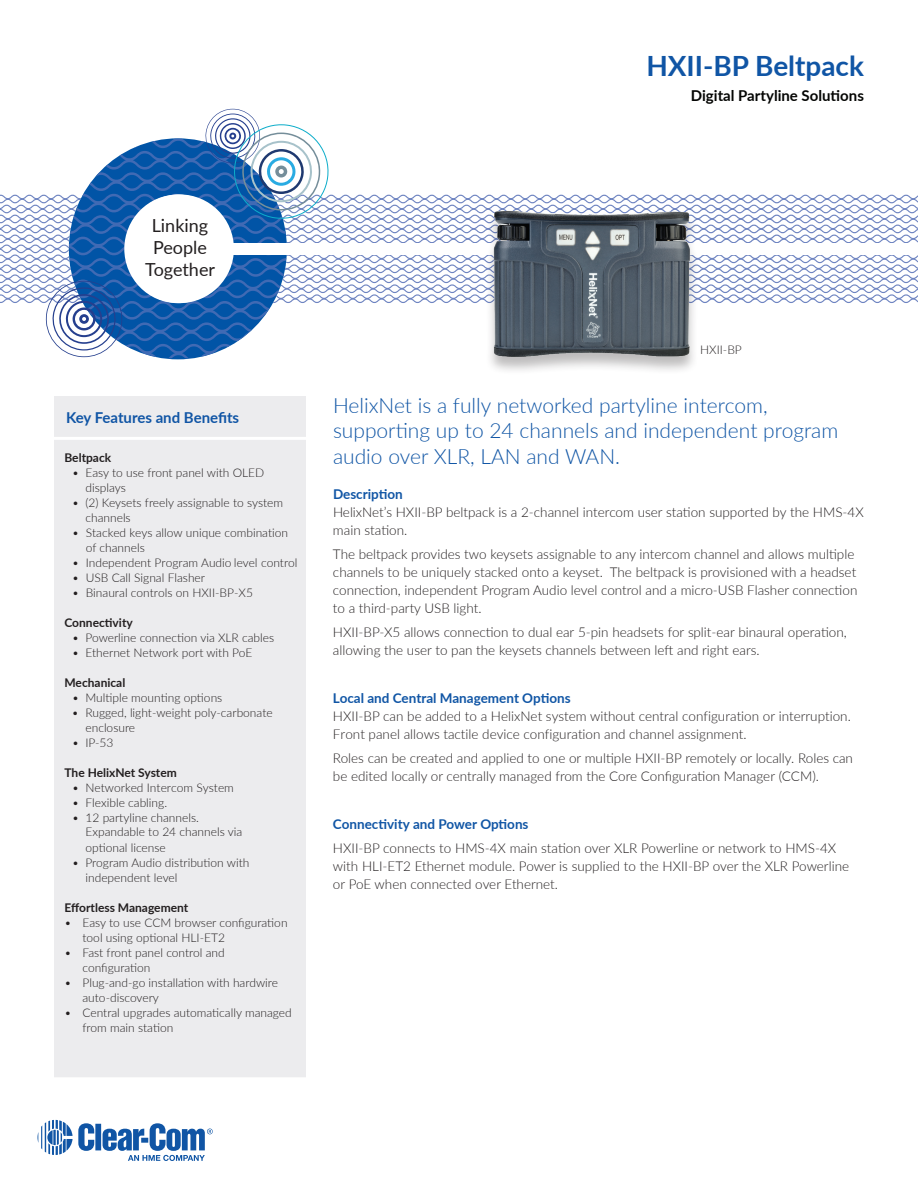
<style>
.page{position:relative;width:918px;height:1188px;background:#fff}
.page>*{position:absolute;margin:0;border:0;box-sizing:border-box;transform-origin:0 0}
.t1{font:700 27.9px "Lato";color:#1055a5}
.t2{font:300 21px/25.5px "Lato";color:#1055a5}
.t3{font:18px/21.6px "Lato";color:#231f20;text-align:center}
.t4{font:700 15px "Lato";color:#040503}
.t5{font:700 15px "Lato";color:#1055a5}
.t6{font:300 13.5px/18px "Lato";color:#231f20}
.t7{font:700 13.5px "Lato";color:#1055a5}
.t8{font:300 12px/15px "Lato";color:#231f20}
.t9{font:700 12px "Lato";color:#231f20}
</style>
<div class="page">
<svg style="left:37px;top:1120px;width:176px;height:41px"></svg>
<div style="left:54px;top:396px;width:252px;height:681px;background:#ececee"></div>
<hr style="left:54px;top:437px;width:252px;height:3px;background:#fff">
<svg style="left:0;top:109px;width:918px;height:249px"></svg>
<h1 class="t1" style="left:646px;top:46px;width:219px">HXII-BP Beltpack</h1>
<p class="t4" style="left:691px;top:85px;width:175px">Digital Partyline Solutions</p>
<h3 class="t3" style="left:145px;top:214px;width:71px">Linking<br>People<br>Together</h3>
<p class="t5" style="left:66px;top:407px;width:175px">Key Features and Benefits</p>
<p class="t9" style="left:64px;top:448px;width:48px">Beltpack</p>
<p class="t8" style="left:86px;top:464px;width:180px;text-indent:-14px">• Easy to use front panel with OLED displays</p>
<p class="t8" style="left:86px;top:494px;width:199px;text-indent:-13px">• (2) Keysets freely assignable to system channels</p>
<p class="t8" style="left:86px;top:524px;width:204px;text-indent:-13px">• Stacked keys allow unique combination of channels</p>
<p class="t8" style="left:72px;top:554px;width:227px">• Independent Program Audio level control</p>
<p class="t8" style="left:72px;top:569px;width:134px">• USB Call Signal Flasher</p>
<p class="t8" style="left:72px;top:584px;width:182px">• Binaural controls on HXII-BP-X5</p>
<p class="t9" style="left:64px;top:613px;width:70px">Connectivity</p>
<p class="t8" style="left:72px;top:629px;width:204px">• Powerline connection via XLR cables</p>
<p class="t8" style="left:72px;top:644px;width:182px">• Ethernet Network port with PoE</p>
<p class="t9" style="left:64px;top:673px;width:62px">Mechanical</p>
<p class="t8" style="left:72px;top:689px;width:152px">• Multiple mounting options</p>
<p class="t8" style="left:86px;top:704px;width:189px;text-indent:-14px">• Rugged, light-weight poly-carbonate enclosure</p>
<p class="t8" style="left:72px;top:734px;width:43px">• IP-53</p>
<p class="t9" style="left:64px;top:763px;width:114px">The HelixNet System</p>
<p class="t8" style="left:72px;top:779px;width:163px">• Networked Intercom System</p>
<p class="t8" style="left:72px;top:794px;width:97px">• Flexible cabling.</p>
<p class="t8" style="left:86px;top:810px;width:158px;line-height:14.4px;text-indent:-14px">• 12 partyline channels.<br>Expandable to 24 channels via</p>
<p class="t8" style="left:86px;top:839px;width:82px">optional license</p>
<p class="t8" style="left:86px;top:854px;width:165px;text-indent:-14px">• Program Audio distribution with independent level</p>
<p class="t9" style="left:65px;top:898px;width:125px">Effortless Management</p>
<p class="t8" style="left:83px;top:914px;width:207px;text-indent:-18px">• Easy to use CCM browser configuration tool using optional HLI-ET2</p>
<p class="t8" style="left:82px;top:944px;width:144px;text-indent:-18px">• Fast front panel control and configuration</p>
<p class="t8" style="left:82px;top:974px;width:197px;text-indent:-18px">• Plug-and-go installation with hardwire auto-discovery</p>
<p class="t8" style="left:83px;top:1004px;width:211px;text-indent:-18px">• Central upgrades automatically managed from main station</p>
<p class="t8" style="left:700px;top:342px;width:43px">HXII-BP</p>
<h2 class="t2" style="left:333px;top:392px;width:507px">HelixNet is a fully networked partyline intercom, supporting up to 24 channels and independent program audio over XLR, LAN and WAN.</h2>
<p class="t7" style="left:333px;top:485px;width:71px">Description</p>
<p class="t6" style="left:333px;top:503px;width:532px">HelixNet’s HXII-BP beltpack is a 2-channel intercom user station supported by the HMS-4X main station.</p>
<p class="t6" style="left:333px;top:545px;width:526px">The beltpack provides two keysets assignable to any intercom channel and allows multiple channels to be uniquely stacked onto a keyset. The beltpack is provisioned with a headset connection, independent Program Audio level control and a micro-USB Flasher connection to a third-party USB light.</p>
<p class="t6" style="left:333px;top:623px;width:515px">HXII-BP-X5 allows connection to dual ear 5-pin headsets for split-ear binaural operation, allowing the user to pan the keysets channels between left and right ears.</p>
<p class="t7" style="left:333px;top:689px;width:239px">Local and Central Management Options</p>
<p class="t6" style="left:333px;top:707px;width:519px">HXII-BP can be added to a HelixNet system without central configuration or interruption.<br>Front panel allows tactile device configuration and channel assignment.</p>
<p class="t6" style="left:333px;top:749px;width:522px">Roles can be created and applied to one or multiple HXII-BP remotely or locally. Roles can be edited locally or centrally managed from the Core Configuration Manager (CCM).</p>
<p class="t7" style="left:333px;top:815px;width:197px">Connectivity and Power Options</p>
<p class="t6" style="left:333px;top:839px;width:518px">HXII-BP connects to HMS-4X main station over XLR Powerline or network to HMS-4X with HLI-ET2 Ethernet module. Power is supplied to the HXII-BP over the XLR Powerline or PoE when connected over Ethernet.</p>
</div>
